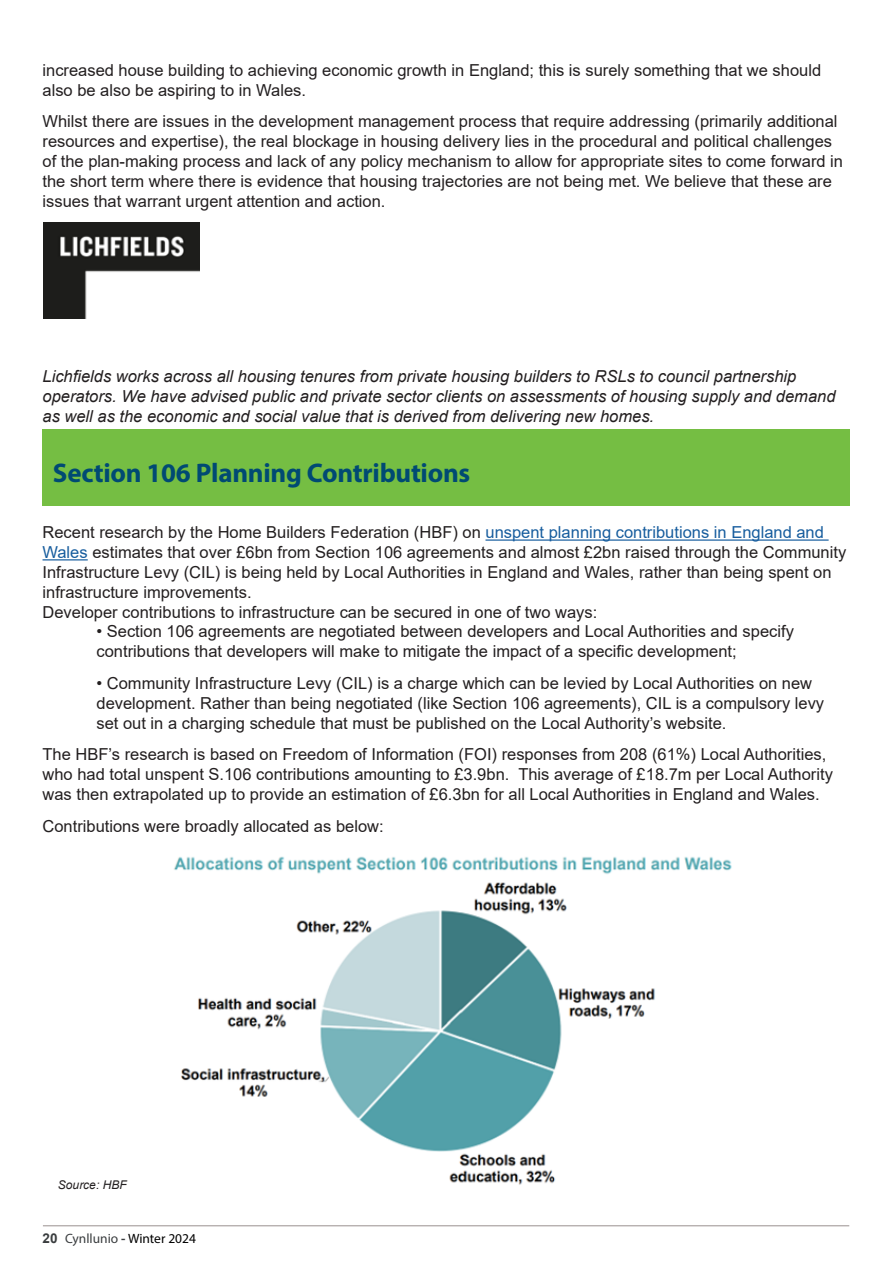
<style>
.page{position:relative;width:893px;height:1263px;background:#fff}
.page>*{position:absolute;margin:0;border:0;box-sizing:border-box;transform-origin:0 0}
.t1{font:700 27px "Myriad Pro";letter-spacing:-.01em;color:#004a73}
.t2{font:16.5px/19.8px "Arial";color:#231f20}
.t3{font:italic 16.5px/19.8px "Arial";color:#231f20}
.t4{font:13.5px "Myriad Pro";color:#000}
.t5{font:italic 12px "Arial";color:#231f20}
.s1{color:#175d9e}
.s2{font-family:"Arial";font-weight:700;color:#3a3d3f}
.s3{color:#3a3d3f}
.s4{font-weight:700;color:#3a3d3f}
</style>
<div class="page">
<hr style="left:43px;top:1225px;width:806px;height:1px;background:#999190">
<img style="left:43px;top:222px;width:157px;height:97px">
<div style="left:43px;top:429px;width:807px;height:77px;background:#75be43"></div>
<hr style="left:485px;top:539px;width:344px;height:2px;background:#175d9e">
<hr style="left:43px;top:559px;width:45px;height:1px;background:#175d9e">
<img style="left:174px;top:856px;width:558px;height:329px">
<p class="t2" style="left:43px;top:60px;width:780px">increased house building to achieving economic growth in England; this is surely something that we should also be also be aspiring to in Wales.</p>
<p class="t2" style="left:43px;top:112px;width:802px">Whilst there are issues in the development management process that require addressing (primarily additional resources and expertise), the real blockage in housing delivery lies in the procedural and political challenges of the plan-making process and lack of any policy mechanism to allow for appropriate sites to come forward in the short term where there is evidence that housing trajectories are not being met. We believe that these are issues that warrant urgent attention and action.</p>
<p class="t3" style="left:43px;top:367px;width:794px">Lichfields works across all housing tenures from private housing builders to RSLs to council partnership operators. We have advised public and private sector clients on assessments of housing supply and demand as well as the economic and social value that is derived from delivering new homes.</p>
<p class="t1" style="left:53px;top:455px;width:419px">Section 106 Planning Contributions</p>
<p class="t2" style="left:43px;top:522px;width:805px">Recent research by the Home Builders Federation (HBF) on <span class="s1">unspent planning contributions in England and Wales</span> estimates that over £6bn from Section 106 agreements and almost £2bn raised through the Community Infrastructure Levy (CIL) is being held by Local Authorities in England and Wales, rather than being spent on infrastructure improvements.</p>
<p class="t2" style="left:43px;top:602px;width:556px">Developer contributions to infrastructure can be secured in one of two ways:</p>
<p class="t2" style="left:97px;top:621px;width:699px">• Section 106 agreements are negotiated between developers and Local Authorities and specify contributions that developers will make to mitigate the impact of a specific development;</p>
<p class="t2" style="left:97px;top:673px;width:729px">• Community Infrastructure Levy (CIL) is a charge which can be levied by Local Authorities on new development. Rather than being negotiated (like Section 106 agreements), CIL is a compulsory levy set out in a charging schedule that must be published on the Local Authority’s website.</p>
<p class="t2" style="left:43px;top:744px;width:792px">The HBF’s research is based on Freedom of Information (FOI) responses from 208 (61%) Local Authorities, who had total unspent S.106 contributions amounting to £3.9bn. This average of £18.7m per Local Authority was then extrapolated up to provide an estimation of £6.3bn for all Local Authorities in England and Wales.</p>
<p class="t2" style="left:43px;top:816px;width:343px">Contributions were broadly allocated as below:</p>
<p class="t5" style="left:58px;top:1177px;width:70px">Source: HBF</p>
<p class="t4" style="left:43px;top:1230px;width:155px"><span class="s2">20</span> <span class="s3">Cynllunio</span> <span class="s4">-</span> Winter 2024</p>
</div>
